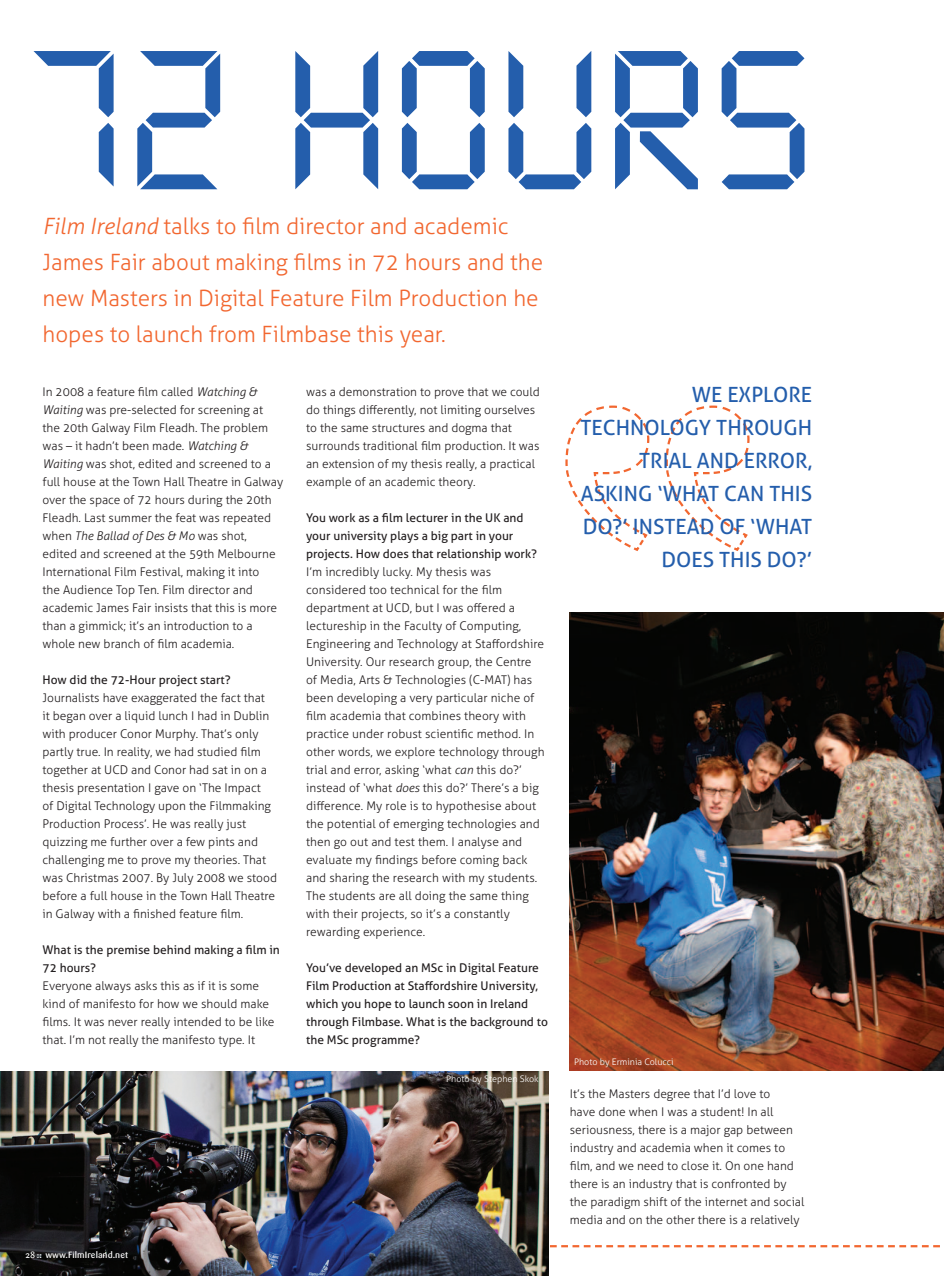
<style>
.page{position:relative;width:944px;height:1276px;background:#fff}
.page>*{position:absolute;margin:0;border:0;box-sizing:border-box;transform-origin:0 0}
.t1{font:300 22.5px/36px "Aller";color:#f26730}
.t2{font:21px/33px "Aller";color:#245eac;text-align:right}
.t3{font:300 12px/18px "Aller";color:#231f20}
.t4{font:12px/18px "Aller";color:#231f20}
.t5{font:300 9px "Aller";color:#fff}
.t6{font:500 9px "Sari";letter-spacing:.005em;color:#fff}
.s1{font-style:italic}
</style>
<div class="page">
<svg style="left:565px;top:405px;width:85px;height:146px"></svg>
<svg style="left:665px;top:405px;width:85px;height:146px"></svg>
<svg style="left:34px;top:51px;width:770px;height:138px"></svg>
<img style="left:0;top:1071px;width:549px;height:205px">
<img style="left:570px;top:612px;width:374px;height:458px">
<svg style="left:550px;top:1245px;width:390px;height:2px"></svg>
<h1 class="t1" style="left:43px;top:208px;width:502px"><span class="s1">Film Ireland</span> talks to film director and academic James Fair about making films in 72 hours and the new Masters in Digital Feature Film Production he hopes to launch from Filmbase this year.</h1>
<p class="t3" style="left:43px;top:383px;width:242px">In 2008 a feature film called <span class="s1">Watching &amp; Waiting</span> was pre-selected for screening at the 20th Galway Film Fleadh. The problem was – it hadn’t been made. <span class="s1">Watching &amp; Waiting</span> was shot, edited and screened to a full house at the Town Hall Theatre in Galway over the space of 72 hours during the 20th Fleadh. Last summer the feat was repeated when <span class="s1">The Ballad of Des &amp; Mo</span> was shot, edited and screened at the 59th Melbourne International Film Festival, making it into<br>the Audience Top Ten. Film director and academic James Fair insists that this is more than a gimmick; it’s an introduction to a whole new branch of film academia.</p>
<p class="t4" style="left:43px;top:671px;width:190px">How did the 72-Hour project start?</p>
<p class="t3" style="left:43px;top:689px;width:236px">Journalists have exaggerated the fact that<br>it began over a liquid lunch I had in Dublin with producer Conor Murphy. That’s only partly true. In reality, we had studied film together at UCD and Conor had sat in on a thesis presentation I gave on ‘The Impact<br>of Digital Technology upon the Filmmaking Production Process’. He was really just quizzing me further over a few pints and challenging me to prove my theories. That was Christmas 2007. By July 2008 we stood before a full house in the Town Hall Theatre in Galway with a finished feature film.</p>
<p class="t4" style="left:43px;top:941px;width:239px">What is the premise behind making a film in<br>72 hours?</p>
<p class="t3" style="left:43px;top:977px;width:234px">Everyone always asks this as if it is some kind of manifesto for how we should make films. It was never really intended to be like that. I’m not really the manifesto type. It</p>
<p class="t3" style="left:306px;top:383px;width:235px">was a demonstration to prove that we could do things differently, not limiting ourselves to the same structures and dogma that surrounds traditional film production. It was an extension of my thesis really, a practical example of an academic theory.</p>
<p class="t4" style="left:306px;top:509px;width:232px">You work as a film lecturer in the UK and your university plays a big part in your projects. How does that relationship work?</p>
<p class="t3" style="left:306px;top:563px;width:240px">I’m incredibly lucky. My thesis was considered too technical for the film department at UCD, but I was offered a lectureship in the Faculty of Computing, Engineering and Technology at Staffordshire University. Our research group, the Centre of Media, Arts &amp; Technologies (C-MAT) has been developing a very particular niche of film academia that combines theory with practice under robust scientific method. In other words, we explore technology through trial and error, asking ‘what <span class="s1">can</span> this do?’ instead of ‘what <span class="s1">does</span> this do?’ There’s a big difference. My role is to hypothesise about the potential of emerging technologies and then go out and test them. I analyse and evaluate my findings before coming back and sharing the research with my students.<br>The students are all doing the same thing with their projects, so it’s a constantly rewarding experience.</p>
<p class="t4" style="left:306px;top:959px;width:243px">You’ve developed an MSc in Digital Feature Film Production at Staffordshire University, which you hope to launch soon in Ireland through Filmbase. What is the background to the MSc programme?</p>
<p class="t5" style="left:446px;top:1073px;width:94px">Photo by Stephen Skok</p>
<p class="t6" style="left:26px;top:1249px;width:104px">28 :: www.FilmIreland.net</p>
<h2 class="t2" style="left:580px;top:378px;width:233px">WE EXPLORE<br>TECHNOLOGY THROUGH<br>TRIAL AND ERROR,<br>ASKING ‘WHAT CAN THIS<br>DO?’ INSTEAD OF ‘WHAT<br>DOES THIS DO?’</h2>
<p class="t5" style="left:574px;top:1056px;width:101px">Photo by Erminia Colucci</p>
<p class="t3" style="left:570px;top:1085px;width:236px">It’s the Masters degree that I’d love to<br>have done when I was a student! In all seriousness, there is a major gap between industry and academia when it comes to film, and we need to close it. On one hand there is an industry that is confronted by the paradigm shift of the internet and social media and on the other there is a relatively</p>
</div>
